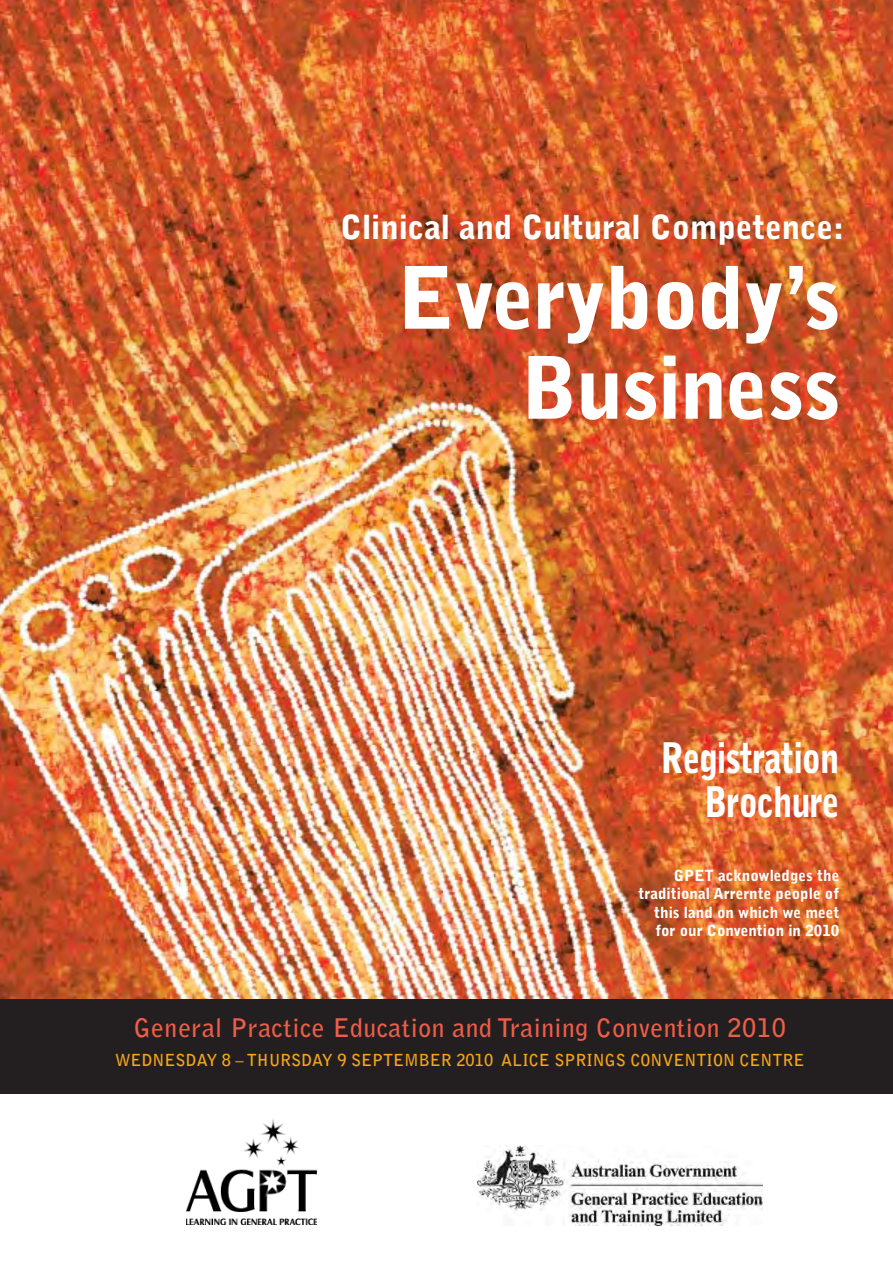
<style>
.page{position:relative;width:893px;height:1263px;background:#fff}
.page>*{position:absolute;margin:0;border:0;box-sizing:border-box;transform-origin:0 0}
.t1{font:900 85.5px/90px "Bell Gothic Std";letter-spacing:-.02em;color:#fff;text-align:right}
.t2{font:900 41.85px/43.8px "Bell Gothic Std";letter-spacing:-.03em;color:#fff;text-align:right;scale:.83 1}
.t3{font:900 33px "Bell Gothic Std";color:#fff}
.t4{font:700 25.5px "Bell Gothic Std";letter-spacing:.02em;color:#f05d47}
.t5{font:700 16.5px "Bell Gothic Std";color:#f9a51a}
.t6{font:900 15.3px/18.3px "Bell Gothic Std";color:#fff;text-align:right}
</style>
<div class="page">
<img style="left:0;top:0;width:893px;height:999px">
<img style="left:478px;top:1146px;width:284px;height:79px">
<div style="left:0;top:999px;width:893px;height:95px;background:#231f20"></div>
<img style="left:187px;top:1119px;width:130px;height:105px">
<h3 class="t3" style="left:340px;top:211px;width:506px">Clinical and Cultural Competence:</h3>
<h1 class="t1" style="left:397px;top:258px;width:445px">Everybody’s<br>Business</h1>
<h2 class="t2" style="left:661px;top:738px;width:216px">Registration<br>Brochure</h2>
<p class="t6" style="left:638px;top:867px;width:202px">GPET acknowledges the traditional Arrernte people of this land on which we meet for our Convention in 2010</p>
<h3 class="t4" style="left:134px;top:1016px;width:653px">General Practice Education and Training Convention 2010</h3>
<p class="t5" style="left:115px;top:1052px;width:691px">WEDNESDAY 8 – THURSDAY 9 SEPTEMBER 2010 ALICE SPRINGS CONVENTION CENTRE</p>
</div>
